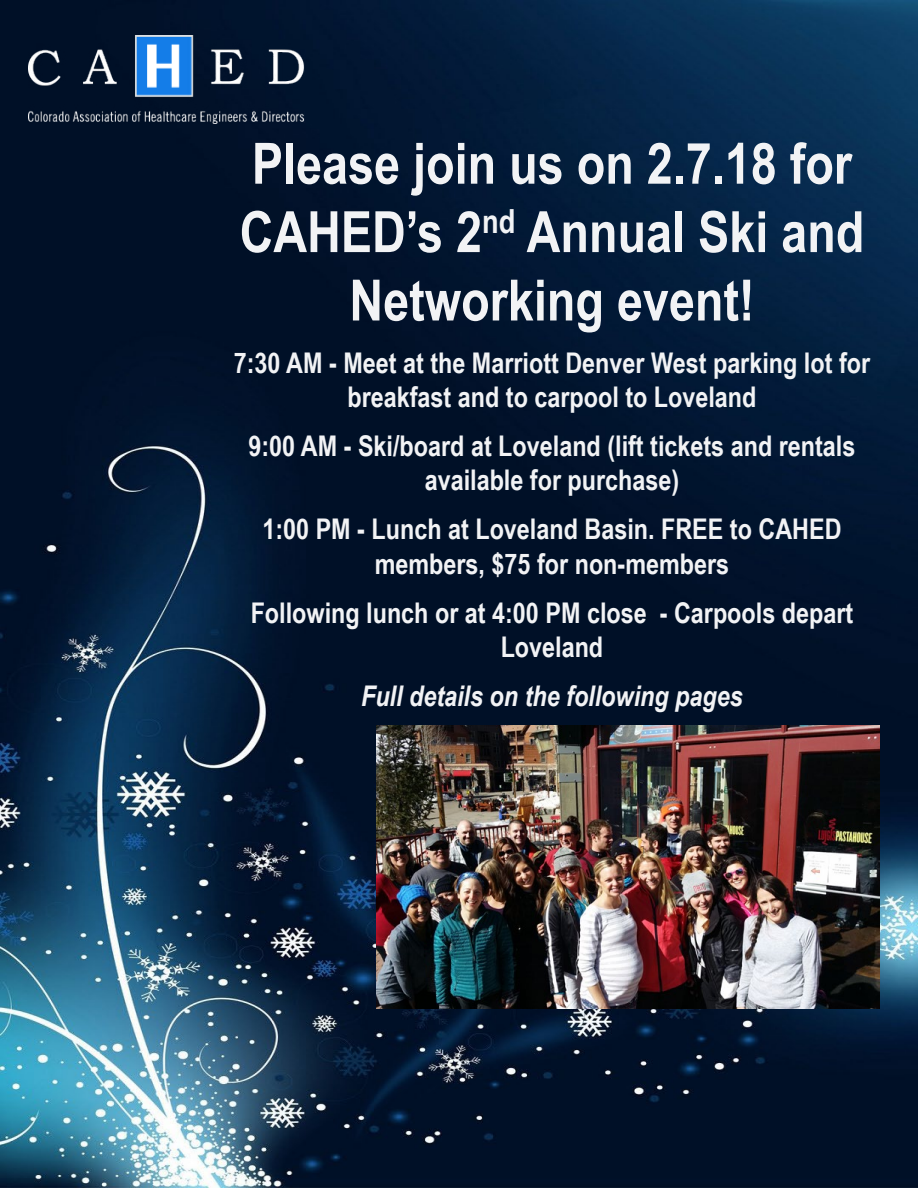
<style>
.page{position:relative;width:918px;height:1188px;background:#fff}
.page>*{position:absolute;margin:0;border:0;box-sizing:border-box;transform-origin:0 0}
.t1{font:700 57px/68.4px "Arial Narrow";color:#f2f3f5;text-align:center}
.t2{font:700 28.5px/34.2px "Arial Narrow";color:#f2f3f5;text-align:center}
.t3{font:italic 700 28.5px "Arial Narrow";color:#f2f3f5}
</style>
<div class="page">
<img style="left:0;top:0;width:918px;height:1188px">
<img style="left:29px;top:36px;width:275px;height:87px">
<img style="left:376px;top:725px;width:504px;height:284px">
<h1 class="t1" style="left:240px;top:127px;width:626px">Please join us on 2.7.18 for<br>CAHED’s 2<sup>nd</sup> Annual Ski and<br>Networking event!</h1>
<p class="t2" style="left:234px;top:344px;width:638px">7:30 AM - Meet at the Marriott Denver West parking lot for breakfast and to carpool to Loveland</p>
<p class="t2" style="left:249px;top:428px;width:608px">9:00 AM - Ski/board at Loveland (lift tickets and rentals available for purchase)</p>
<p class="t2" style="left:262px;top:511px;width:581px">1:00 PM - Lunch at Loveland Basin. FREE to CAHED members, $75 for non-members</p>
<p class="t2" style="left:251px;top:594px;width:604px">Following lunch or at 4:00 PM close - Carpools depart<br>Loveland</p>
<p class="t3" style="left:361px;top:675px;width:383px">Full details on the following pages</p>
</div>
